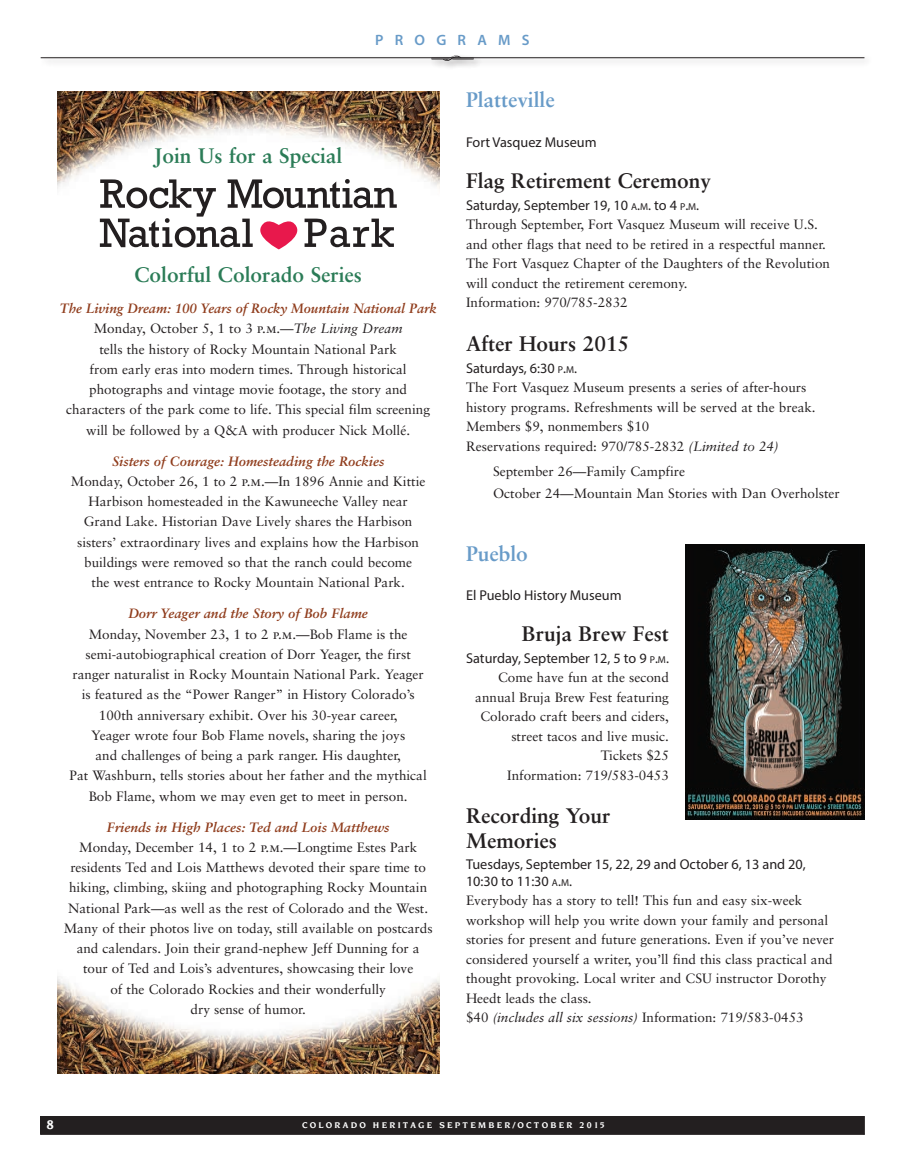
<style>
.page{position:relative;width:905px;height:1175px;background:#fff}
.page>*{position:absolute;margin:0;border:0;box-sizing:border-box;transform-origin:0 0}
.t1{font:700 21px/24px "Sabon";color:#231f20}
.t2{font:700 21px "Sabon";color:#2b7c57}
.t3{font:700 21px "Sabon";color:#689bc8}
.t4{font:600 15px "Myriad Pro";letter-spacing:.75em;color:#689bc8}
.t5{font:14.25px/16.5px "Myriad Pro";color:#231f20}
.t6{font:13.5px/20.2px "Sabon";color:#231f20;text-align:center}
.t7{font:700 13.5px "Novarese";color:#fff}
.t8{font:700 9px "Novarese";letter-spacing:.25em;color:#fff}
.s1{font-weight:700;font-style:italic;color:#903d1d}
.s2{font-family:"Sabon Roman SC"}
.s3{font-style:italic}
.s4{font-size:10.05px}
.s5{font-style:inherit}
</style>
<div class="page">
<img style="left:58px;top:92px;width:381px;height:130px">
<img style="left:58px;top:976px;width:381px;height:97px">
<div style="left:39px;top:55px;width:834px;height:13px;background:#231f20;opacity:.45"></div>
<hr style="left:41px;top:57px;width:823px;height:1px;background:#231f20">
<div style="left:429px;top:53px;width:54px;height:17px;background:#231f20;opacity:.45"></div>
<svg style="left:431px;top:56px;width:42px;height:5px"></svg>
<div style="left:41px;top:1116px;width:823px;height:18px;background:#231f20"></div>
<svg style="left:100px;top:179px;width:297px;height:70px"></svg>
<img style="left:685px;top:544px;width:179px;height:275px">
<p class="t4" style="left:375px;top:30px;width:156px">PROGRAMS</p>
<h1 class="t2" style="left:154px;top:143px;width:189px">Join Us for a Special</h1>
<h1 class="t2" style="left:134px;top:262px;width:229px">Colorful Colorado Series</h1>
<p class="t6" style="left:60px;top:298px;width:378px"><span class="s1">The Living Dream: 100 Years of Rocky Mountain National Park </span>Monday, October 5, 1 to 3 <span class="s2">p.m.</span>—<span class="s3">The Living Dream<br></span>tells the history of Rocky Mountain National Park<br>from early eras into modern times. Through historical photographs and vintage movie footage, the story and characters of the park come to life. This special film screening will be followed by a Q&amp;A with producer Nick Mollé.</p>
<p class="t6" style="left:71px;top:450px;width:356px"><span class="s1">Sisters of Courage: Homesteading the Rockies<br></span>Monday, October 26, 1 to 2 <span class="s2">p.m.</span>—In 1896 Annie and Kittie Harbison homesteaded in the Kawuneeche Valley near Grand Lake. Historian Dave Lively shares the Harbison sisters’ extraordinary lives and explains how the Harbison buildings were removed so that the ranch could become<br>the west entrance to Rocky Mountain National Park.</p>
<p class="t6" style="left:70px;top:603px;width:359px"><span class="s1">Dorr Yeager and the Story of Bob Flame<br></span>Monday, November 23, 1 to 2 <span class="s2">p.m.</span>—Bob Flame is the semi-autobiographical creation of Dorr Yeager, the first ranger naturalist in Rocky Mountain National Park. Yeager is featured as the “Power Ranger” in History Colorado’s 100th anniversary exhibit. Over his 30-year career,<br>Yeager wrote four Bob Flame novels, sharing the joys<br>and challenges of being a park ranger. His daughter,<br>Pat Washburn, tells stories about her father and the mythical Bob Flame, whom we may even get to meet in person.</p>
<p class="t6" style="left:64px;top:816px;width:370px"><span class="s1">Friends in High Places: Ted and Lois Matthews<br></span>Monday, December 14, 1 to 2 <span class="s2">p.m.</span>—Longtime Estes Park residents Ted and Lois Matthews devoted their spare time to hiking, climbing, skiing and photographing Rocky Mountain National Park—as well as the rest of Colorado and the West.<br>Many of their photos live on today, still available on postcards and calendars. Join their grand-nephew Jeff Dunning for a tour of Ted and Lois’s adventures, showcasing their love<br>of the Colorado Rockies and their wonderfully<br>dry sense of humor.</p>
<h1 class="t3" style="left:466px;top:87px;width:90px">Platteville</h1>
<p class="t5" style="left:466px;top:134px;width:132px">Fort Vasquez Museum</p>
<h1 class="t1" style="left:466px;top:168px;width:246px">Flag Retirement Ceremony</h1>
<p class="t5" style="left:466px;top:196px;width:235px">Saturday, September 19, 10 <span class="s4">A</span><span class="s5">.</span><span class="s4">M</span><span class="s5">.</span> to 4 <span class="s4">P</span><span class="s5">.</span><span class="s4">M</span><span class="s5">.</span></p>
<p class="t6" style="left:466px;top:215px;width:365px;line-height:19.5px;text-align:left">Through September, Fort Vasquez Museum will receive U.S. and other flags that need to be retired in a respectful manner.<br>The Fort Vasquez Chapter of the Daughters of the Revolution will conduct the retirement ceremony.<br>Information: 970/785-2832</p>
<h1 class="t1" style="left:466px;top:331px;width:165px">After Hours 2015</h1>
<p class="t5" style="left:466px;top:359px;width:112px">Saturdays, 6:30 <span class="s4">P</span><span class="s5">.</span><span class="s4">M</span><span class="s5">.</span></p>
<p class="t6" style="left:466px;top:377px;width:351px;line-height:19.5px;text-align:left">The Fort Vasquez Museum presents a series of after-hours history programs. Refreshments will be served at the break.<br>Members $9, nonmembers $10<br>Reservations required: 970/785-2832 <span class="s3">(Limited to 24)</span></p>
<p class="t6" style="left:493px;top:459px;width:348px;line-height:22.2px;text-align:left">September 26—Family Campfire<br>October 24—Mountain Man Stories with Dan Overholster</p>
<h1 class="t3" style="left:466px;top:540px;width:63px">Pueblo</h1>
<p class="t5" style="left:466px;top:587px;width:157px">El Pueblo History Museum</p>
<h1 class="t1" style="left:522px;top:621px;width:149px">Bruja Brew Fest</h1>
<p class="t5" style="left:466px;top:649px;width:204px">Saturday, September 12, 5 to 9 <span class="s4">P</span><span class="s5">.</span><span class="s4">M</span><span class="s5">.</span></p>
<p class="t6" style="left:475px;top:668px;width:195px;line-height:19.5px;text-align:right">Come have fun at the second annual Bruja Brew Fest featuring<br>Colorado craft beers and ciders, street tacos and live music.<br>Tickets $25<br>Information: 719/583-0453</p>
<h1 class="t1" style="left:466px;top:803px;width:146px">Recording Your<br>Memories</h1>
<p class="t5" style="left:466px;top:856px;width:341px">Tuesdays, September 15, 22, 29 and October 6, 13 and 20,<br>10:30 to 11:30 <span class="s4">A</span><span class="s5">.</span><span class="s4">M</span><span class="s5">.</span></p>
<p class="t6" style="left:466px;top:890px;width:369px;line-height:19.5px;text-align:left">Everybody has a story to tell! This fun and easy six-week workshop will help you write down your family and personal stories for present and future generations. Even if you’ve never considered yourself a writer, you’ll find this class practical and thought provoking. Local writer and CSU instructor Dorothy Heedt leads the class.<br>$40 <span class="s3">(includes all six sessions)</span> Information: 719/583-0453</p>
<p class="t7" style="left:46px;top:1117px;width:9px">8</p>
<p class="t8" style="left:302px;top:1120px;width:304px">COLORADO HERITAGE SEPTEMBER/OCTOBER 2015</p>
</div>
